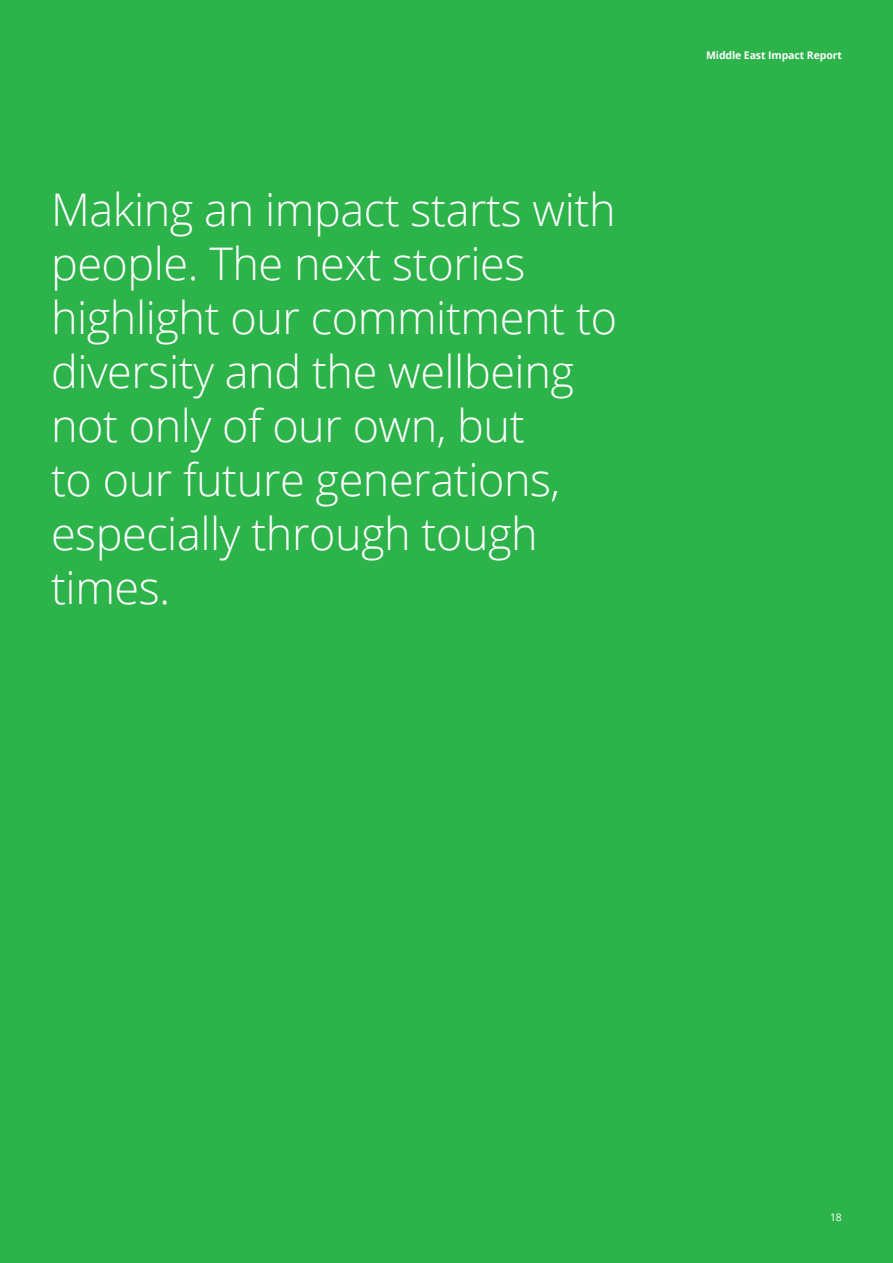
<style>
.page{position:relative;width:893px;height:1263px;background:#2cb34a}
.page>*{position:absolute;margin:0;border:0;box-sizing:border-box;transform-origin:0 0}
.t1{font:300 45px/54px "Open Sans";letter-spacing:-.01em;color:#fff}
.t2{font:700 10.5px "Open Sans";letter-spacing:-.01em;color:#fff}
.t3{font:10.5px "Open Sans";color:#fff}
</style>
<div class="page">
<p class="t1" style="left:51px;top:182px;width:568px">Making an impact starts with people. The next stories highlight our commitment to diversity and the wellbeing not only of our own, but<br>to our future generations, especially through tough times.</p>
<p class="t2" style="left:706px;top:48px;width:137px">Middle East Impact Report</p>
<p class="t3" style="left:830px;top:1210px;width:13px">18</p>
</div>
